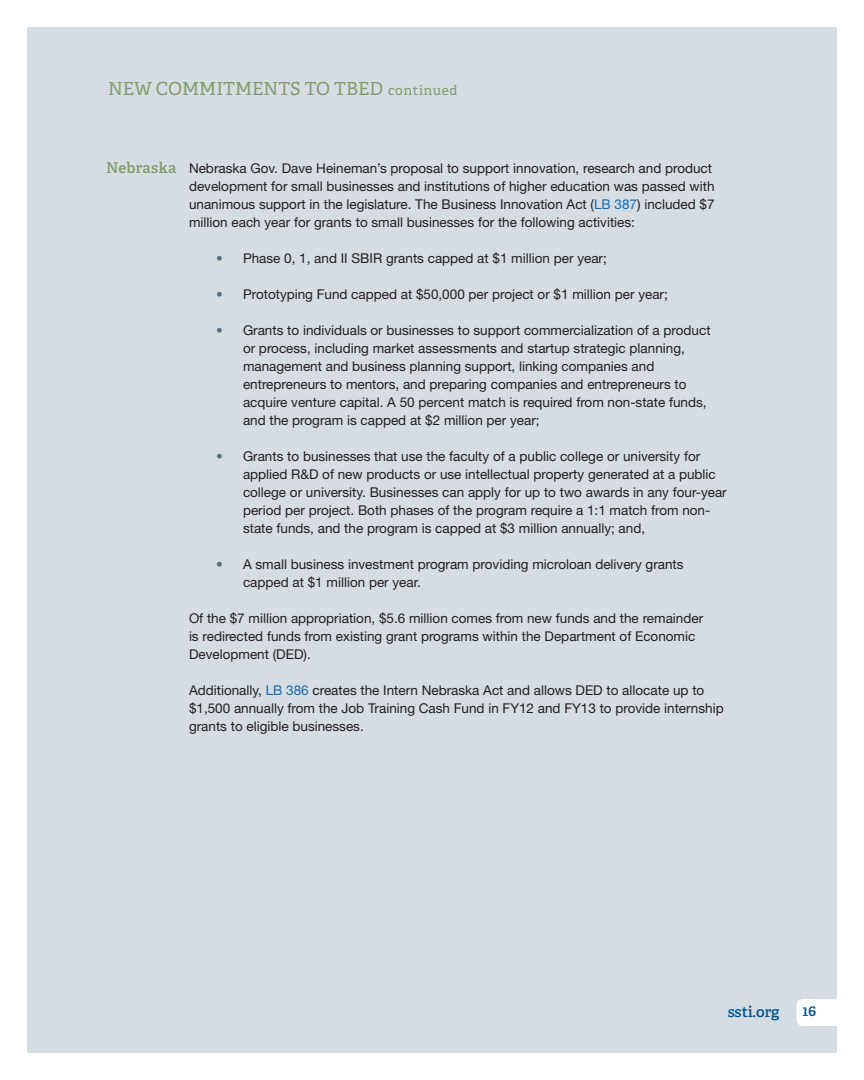
<style>
.page{position:relative;width:864px;height:1080px;background:#fff}
.page>*{position:absolute;margin:0;border:0;box-sizing:border-box;transform-origin:0 0}
.t1{font:18px "Adelle Basic";color:#809b69}
.t2{font:600 15px "Adelle Basic";color:#005294}
.t3{font:600 15px "Adelle Basic";color:#809b69}
.t4{font:13.5px/18px "Helvetica Neue";color:#231f20}
.t5{font:13.5px "Adelle Basic";letter-spacing:.05em;color:#809b69}
.s1{color:#0f6cb6}
.s2{color:#5b6f7b}
</style>
<div class="page">
<div style="left:27px;top:27px;width:810px;height:1026px;background:#d5dce2"></div>
<div style="left:796px;top:999px;width:61px;height:27px;background:#fff;border-radius:7px"></div>
<h1 class="t1" style="left:108px;top:77px;width:16px">NEW</h1>
<h1 class="t1" style="left:156px;top:77px;width:14px">COMMITMENTS</h1>
<h1 class="t1" style="left:305px;top:77px;width:43px">TO TBED</h1>
<p class="t5" style="left:388px;top:81px;width:71px">CONTINUED</p>
<p class="t3" style="left:106px;top:159px;width:72px">Nebraska</p>
<p class="t4" style="left:189px;top:159px;width:527px">Nebraska Gov. Dave Heineman’s proposal to support innovation, research and product development for small businesses and institutions of higher education was passed with unanimous support in the legislature. The Business Innovation Act (<span class="s1">LB 387</span>) included $7 million each year for grants to small businesses for the following activities:</p>
<p class="t4" style="left:216px;top:249px;width:392px"><span class="s2">•</span> Phase 0, 1, and II SBIR grants capped at $1 million per year;</p>
<p class="t4" style="left:216px;top:285px;width:453px"><span class="s2">•</span> Prototyping Fund capped at $50,000 per project or $1 million per year;</p>
<p class="t4" style="left:243px;top:321px;width:469px;text-indent:-27px"><span class="s2">•</span> Grants to individuals or businesses to support commercialization of a product or process, including market assessments and startup strategic planning, management and business planning support, linking companies and entrepreneurs to mentors, and preparing companies and entrepreneurs to acquire venture capital. A 50 percent match is required from non-state funds, and the program is capped at $2 million per year;</p>
<p class="t4" style="left:243px;top:447px;width:485px;text-indent:-27px"><span class="s2">•</span> Grants to businesses that use the faculty of a public college or university for applied R&amp;D of new products or use intellectual property generated at a public college or university. Businesses can apply for up to two awards in any four-year period per project. Both phases of the program require a 1:1 match from non&shy;state funds, and the program is capped at $3 million annually; and,</p>
<p class="t4" style="left:243px;top:555px;width:442px;text-indent:-27px"><span class="s2">•</span> A small business investment program providing microloan delivery grants capped at $1 million per year.</p>
<p class="t4" style="left:189px;top:609px;width:516px">Of the $7 million appropriation, $5.6 million comes from new funds and the remainder is redirected funds from existing grant programs within the Department of Economic<br>Development (DED).</p>
<p class="t4" style="left:189px;top:681px;width:536px">Additionally, <span class="s1">LB 386</span> creates the Intern Nebraska Act and allows DED to allocate up to $1,500 annually from the Job Training Cash Fund in FY12 and FY13 to provide internship grants to eligible businesses.</p>
<p class="t2" style="left:728px;top:1002px;width:53px">ssti.org</p>
<p class="t2" style="left:802px;top:1001px;width:15px">16</p>
</div>
